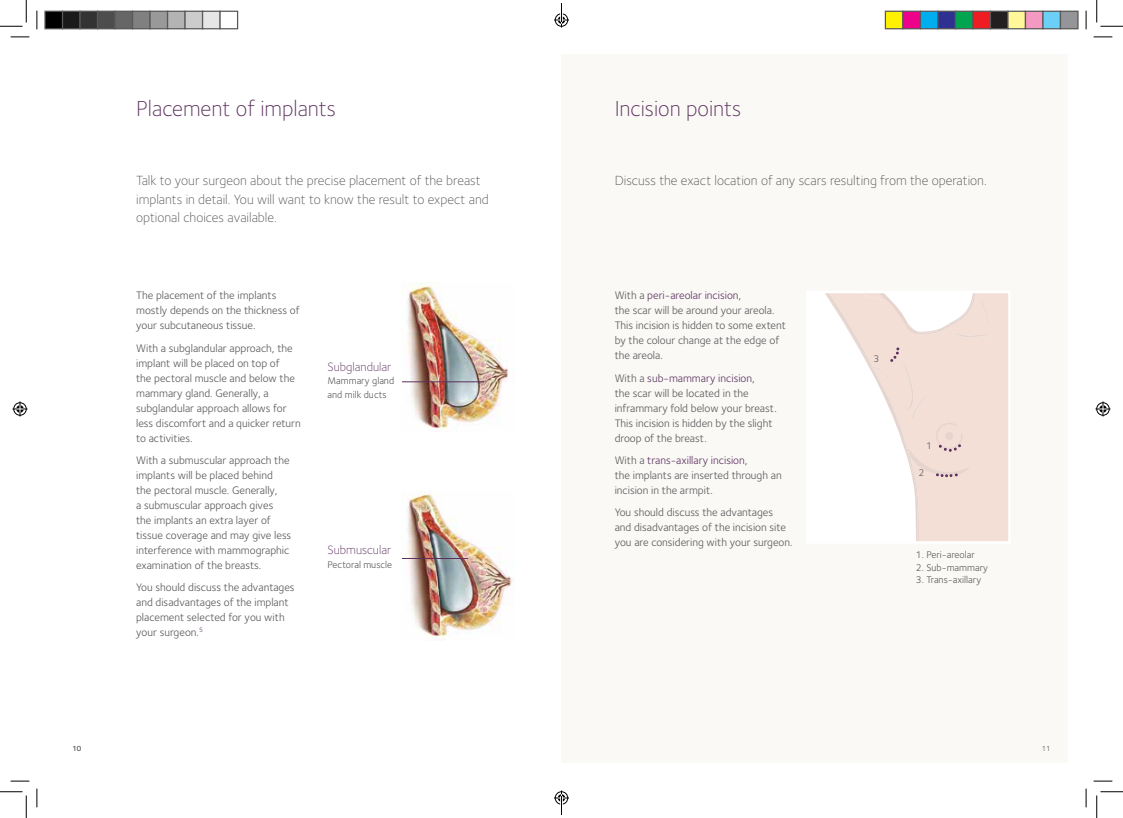
<style>
.page{position:relative;width:1123px;height:818px;background:#fff}
.page>*{position:absolute;margin:0;border:0;box-sizing:border-box;transform-origin:0 0}
.t1{font:300 22.5px "Foundry Sterling";color:#5c315e}
.t2{font:300 13.75px/18.8px "Foundry Sterling";color:#58585a}
.t3{font:300 12.5px "Foundry Sterling";color:#5c315e}
.t4{font:11.25px/15px "Foundry Sterling";color:#58585a}
.t5{font:10px/13.8px "Foundry Sterling";color:#58585a}
.t6{font:7.5px "Foundry Sterling";color:#58585a}
.s1{color:#5c315e}
</style>
<div class="page">
<div style="left:561px;top:55px;width:507px;height:708px;background:#faf9f6"></div>
<div style="left:807px;top:292px;width:202px;height:250px;background:#fff"></div>
<svg style="left:825px;top:293px;width:184px;height:248px"></svg>
<img style="left:407px;top:491px;width:106px;height:148px">
<img style="left:402px;top:283px;width:106px;height:148px">
<hr style="left:402px;top:382px;width:81px;height:1px;background:#5c315e">
<hr style="left:402px;top:558px;width:65px;height:1px;background:#5c315e">
<svg style="left:11px;top:36px;width:18px;height:2px"></svg>
<svg style="left:1093px;top:36px;width:19px;height:2px"></svg>
<svg style="left:11px;top:780px;width:18px;height:2px"></svg>
<svg style="left:1093px;top:780px;width:19px;height:2px"></svg>
<svg style="left:36px;top:11px;width:2px;height:18px"></svg>
<svg style="left:36px;top:788px;width:2px;height:19px"></svg>
<svg style="left:1085px;top:11px;width:1px;height:18px"></svg>
<svg style="left:1085px;top:788px;width:1px;height:19px"></svg>
<svg style="left:0;top:0;width:27px;height:27px"></svg>
<svg style="left:0;top:791px;width:27px;height:27px"></svg>
<svg style="left:1096px;top:0;width:27px;height:27px"></svg>
<svg style="left:1096px;top:791px;width:27px;height:27px"></svg>
<svg style="left:13px;top:401px;width:15px;height:15px"></svg>
<svg style="left:1095px;top:401px;width:15px;height:15px"></svg>
<div style="left:45px;top:11px;width:18px;height:18px;background:#000"></div>
<div style="left:44px;top:11px;width:19px;height:18px;border:1px solid #595959"></div>
<div style="left:63px;top:11px;width:17px;height:18px;background:#1a1a1a"></div>
<div style="left:62px;top:11px;width:19px;height:18px;border:1px solid #595959"></div>
<div style="left:80px;top:11px;width:18px;height:18px;background:#333"></div>
<div style="left:79px;top:11px;width:19px;height:18px;border:1px solid #595959"></div>
<div style="left:98px;top:11px;width:17px;height:18px;background:#4d4d4d"></div>
<div style="left:97px;top:11px;width:19px;height:18px;border:1px solid #595959"></div>
<div style="left:115px;top:11px;width:18px;height:18px;background:#666"></div>
<div style="left:114px;top:11px;width:19px;height:18px;border:1px solid #595959"></div>
<div style="left:133px;top:11px;width:17px;height:18px;background:#808080"></div>
<div style="left:132px;top:11px;width:19px;height:18px;border:1px solid #595959"></div>
<div style="left:150px;top:11px;width:18px;height:18px;background:#999"></div>
<div style="left:149px;top:11px;width:19px;height:18px;border:1px solid #595959"></div>
<div style="left:168px;top:11px;width:17px;height:18px;background:#b3b3b3"></div>
<div style="left:167px;top:11px;width:19px;height:18px;border:1px solid #595959"></div>
<div style="left:185px;top:11px;width:18px;height:18px;background:#ccc"></div>
<div style="left:184px;top:11px;width:19px;height:18px;border:1px solid #595959"></div>
<div style="left:203px;top:11px;width:17px;height:18px;background:#e6e6e6"></div>
<div style="left:202px;top:11px;width:19px;height:18px;border:1px solid #595959"></div>
<div style="left:219px;top:11px;width:19px;height:18px;border:1px solid #595959"></div>
<div style="left:885px;top:11px;width:18px;height:18px;background:#fff101"></div>
<div style="left:884px;top:11px;width:19px;height:18px;border:1px solid #595959"></div>
<div style="left:903px;top:11px;width:17px;height:18px;background:#ed028c"></div>
<div style="left:902px;top:11px;width:19px;height:18px;border:1px solid #595959"></div>
<div style="left:920px;top:11px;width:18px;height:18px;background:#00aeef"></div>
<div style="left:919px;top:11px;width:19px;height:18px;border:1px solid #595959"></div>
<div style="left:938px;top:11px;width:17px;height:18px;background:#2e3092"></div>
<div style="left:937px;top:11px;width:19px;height:18px;border:1px solid #595959"></div>
<div style="left:955px;top:11px;width:18px;height:18px;background:#00a54f"></div>
<div style="left:954px;top:11px;width:19px;height:18px;border:1px solid #595959"></div>
<div style="left:973px;top:11px;width:17px;height:18px;background:#ee1d23"></div>
<div style="left:972px;top:11px;width:19px;height:18px;border:1px solid #595959"></div>
<div style="left:990px;top:11px;width:18px;height:18px;background:#231f20"></div>
<div style="left:989px;top:11px;width:19px;height:18px;border:1px solid #595959"></div>
<div style="left:1008px;top:11px;width:17px;height:18px;background:#fff79a"></div>
<div style="left:1007px;top:11px;width:19px;height:18px;border:1px solid #595959"></div>
<div style="left:1025px;top:11px;width:18px;height:18px;background:#f499c2"></div>
<div style="left:1024px;top:11px;width:19px;height:18px;border:1px solid #595959"></div>
<div style="left:1043px;top:11px;width:17px;height:18px;background:#6bcff6"></div>
<div style="left:1042px;top:11px;width:19px;height:18px;border:1px solid #595959"></div>
<div style="left:1060px;top:11px;width:18px;height:18px;background:#939598"></div>
<div style="left:1059px;top:11px;width:19px;height:18px;border:1px solid #595959"></div>
<svg style="left:554px;top:3px;width:15px;height:25px"></svg>
<svg style="left:554px;top:790px;width:15px;height:25px"></svg>
<p class="t6" style="left:72px;top:744px;width:10px">10</p>
<h1 class="t1" style="left:136px;top:96px;width:201px">Placement of implants</h1>
<h1 class="t1" style="left:614px;top:96px;width:128px">Incision points</h1>
<p class="t2" style="left:136px;top:171px;width:354px">Talk to your surgeon about the precise placement of the breast implants in detail. You will want to know the result to expect and optional choices available.</p>
<p class="t4" style="left:136px;top:288px;width:165px">The placement of the implants mostly depends on the thickness of your subcutaneous tissue.</p>
<p class="t4" style="left:136px;top:340px;width:166px">With a subglandular approach, the implant will be placed on top of<br>the pectoral muscle and below the mammary gland. Generally, a subglandular approach allows for less discomfort and a quicker return to activities.</p>
<p class="t4" style="left:136px;top:452px;width:157px">With a submuscular approach the implants will be placed behind<br>the pectoral muscle. Generally,<br>a submuscular approach gives the implants an extra layer of tissue coverage and may give less interference with mammographic examination of the breasts.</p>
<p class="t4" style="left:136px;top:579px;width:160px">You should discuss the advantages and disadvantages of the implant placement selected for you with your surgeon.<sup>5</sup></p>
<p class="t3" style="left:327px;top:359px;width:65px">Subglandular</p>
<p class="t5" style="left:327px;top:374px;width:68px">Mammary gland and milk ducts</p>
<p class="t3" style="left:327px;top:543px;width:65px">Submuscular</p>
<p class="t5" style="left:327px;top:557px;width:66px">Pectoral muscle</p>
<p class="t2" style="left:614px;top:171px;width:373px">Discuss the exact location of any scars resulting from the operation.</p>
<p class="t4" style="left:614px;top:288px;width:173px">With a <span class="s1">peri-areolar incision</span>,<br>the scar will be around your areola.<br>This incision is hidden to some extent by the colour change at the edge of the areola.</p>
<p class="t4" style="left:614px;top:370px;width:164px">With a <span class="s1">sub-mammary incision</span>,<br>the scar will be located in the inframmary fold below your breast.<br>This incision is hidden by the slight droop of the breast.</p>
<p class="t4" style="left:614px;top:452px;width:168px">With a <span class="s1">trans-axillary incision</span>,<br>the implants are inserted through an incision in the armpit.</p>
<p class="t4" style="left:614px;top:504px;width:179px">You should discuss the advantages and disadvantages of the incision site you are considering with your surgeon.</p>
<p class="t5" style="left:873px;top:351px;width:7px">3</p>
<p class="t5" style="left:926px;top:439px;width:7px">1</p>
<p class="t5" style="left:918px;top:465px;width:7px">2</p>
<p class="t5" style="left:916px;top:548px;width:60px">1. Peri-areolar</p>
<p class="t5" style="left:916px;top:561px;width:74px">2. Sub-mammary</p>
<p class="t5" style="left:916px;top:573px;width:67px">3. Trans-axillary</p>
<p class="t6" style="left:1041px;top:744px;width:10px">11</p>
</div>
